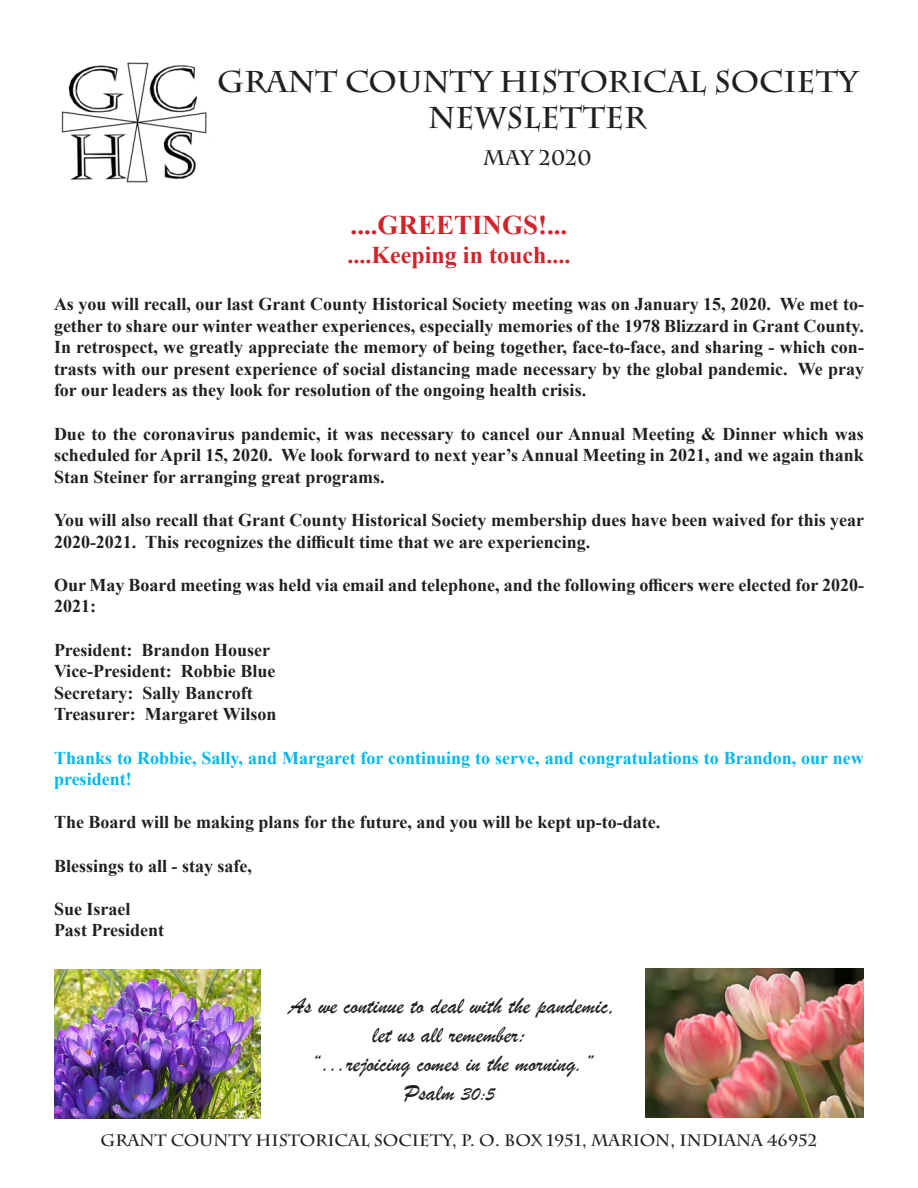
<style>
.page{position:relative;width:918px;height:1188px;background:#fff}
.page>*{position:absolute;margin:0;border:0;box-sizing:border-box;transform-origin:0 0}
.t1{font:700 30px "Charlemagne Std";color:#231f20}
.t2{font:700 27px "Times New Roman";color:#d1232a}
.t3{font:24px "Brush Script";color:#231f20}
.t4{font:700 24px "Times New Roman";color:#d1232a}
.t5{font:700 21px "Charlemagne Std";color:#231f20}
.t6{font:700 18px/21.6px "Times New Roman";color:#231f20;text-align:justify}
.t7{font:700 18px/21.6px "Times New Roman";color:#01b8ee}
.t8{font:700 16.5px "Charlemagne Std";color:#231f20}
.s1{font-size:19.5px}
</style>
<div class="page">
<img style="left:61px;top:62px;width:146px;height:121px">
<img style="left:645px;top:968px;width:219px;height:150px">
<img style="left:54px;top:970px;width:207px;height:149px">
<p class="t1" style="left:217px;top:64px;width:642px">GRANT COUNTY HISTORICAL SOCIETY</p>
<p class="t1" style="left:428px;top:100px;width:220px">NEWSLETTER</p>
<p class="t5" style="left:483px;top:146px;width:110px">MAY 2020</p>
<p class="t2" style="left:351px;top:206px;width:218px">....GREETINGS!...</p>
<p class="t4" style="left:348px;top:238px;width:224px">....Keeping in touch....</p>
<p class="t6" style="left:54px;top:293px;width:812px">As you will recall, our last Grant County Historical Society meeting was on January 15, 2020. We met to&shy;gether to share our winter weather experiences, especially memories of the 1978 Blizzard in Grant County.<br>In retrospect, we greatly appreciate the memory of being together, face-to-face, and sharing - which con&shy;trasts with our present experience of social distancing made necessary by the global pandemic. We pray for our leaders as they look for resolution of the ongoing health crisis.</p>
<p class="t6" style="left:54px;top:422px;width:811px">Due to the coronavirus pandemic, it was necessary to cancel our Annual Meeting &amp; Dinner which was scheduled for April 15, 2020. We look forward to next year’s Annual Meeting in 2021, and we again thank Stan Steiner for arranging great programs.</p>
<p class="t6" style="left:54px;top:509px;width:812px">You will also recall that Grant County Historical Society membership dues have been waived for this year<br>2020-2021. This recognizes the difficult time that we are experiencing.</p>
<p class="t6" style="left:54px;top:573px;width:812px">Our May Board meeting was held via email and telephone, and the following officers were elected for 2020-<br>2021:</p>
<p class="t6" style="left:54px;top:638px;width:218px">President: Brandon Houser</p>
<p class="t6" style="left:54px;top:660px;width:223px">Vice-President: Robbie Blue</p>
<p class="t6" style="left:54px;top:681px;width:200px">Secretary: Sally Bancroft</p>
<p class="t6" style="left:54px;top:703px;width:224px">Treasurer: Margaret Wilson</p>
<p class="t7" style="left:54px;top:746px;width:811px">Thanks to Robbie, Sally, and Margaret for continuing to serve, and congratulations to Brandon, our new president!</p>
<p class="t6" style="left:54px;top:811px;width:608px">The Board will be making plans for the future, and you will be kept up-to-date.</p>
<p class="t6" style="left:54px;top:854px;width:199px">Blessings to all - stay safe,</p>
<p class="t6" style="left:54px;top:897px;width:78px">Sue Israel</p>
<p class="t6" style="left:54px;top:919px;width:112px">Past President</p>
<p class="t3" style="left:289px;top:991px;width:328px">As we continue to deal with the pandemic,</p>
<p class="t3" style="left:373px;top:1020px;width:155px">let us all remember:</p>
<p class="t3" style="left:311px;top:1049px;width:285px">“...rejoicing comes in the morning.”</p>
<p class="t3" style="left:404px;top:1078px;width:93px">Psalm <span class="s1">30:5</span></p>
<p class="t8" style="left:101px;top:1131px;width:718px">GRANT COUNTY HISTORICAL SOCIETY, P. O. BOX 1951, MARION, INDIANA 46952</p>
</div>
